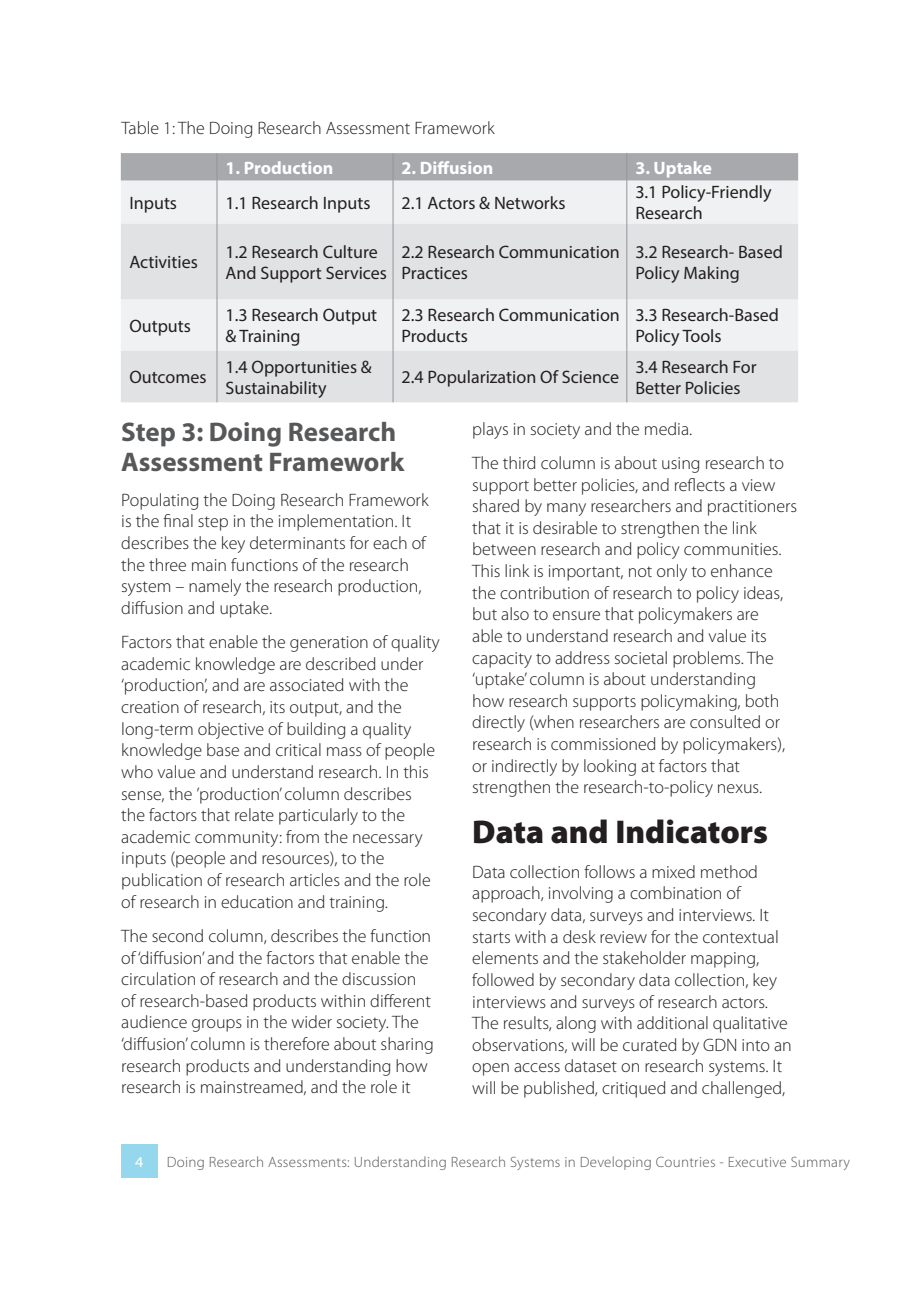
<style>
.page{position:relative;width:919px;height:1289px;background:#fff}
.page>*{position:absolute;margin:0;border:0;box-sizing:border-box;transform-origin:0 0}
.t1{font:900 33px "Myriad Pro";color:#231f20}
.t2{font:700 27px/30px "Myriad Pro";color:#57585a}
.t3{font:300 18px/21.6px "Myriad Pro";color:#231f20}
.t4{font:18px/21px "Myriad Pro";color:#231f20}
.t5{font:700 18px "Myriad Pro";color:#fff}
.t6{font:300 15px "Myriad Pro";letter-spacing:.02em;color:#57585a}
.t7{font:15px "Myriad Pro";color:#fff;scale:1.07 1}
</style>
<div class="page">
<div style="left:121px;top:1144px;width:36px;height:33px;background:#95d8ed"></div>
<div style="left:121px;top:181px;width:677px;height:43px;background:#f0f1f2"></div>
<svg style="left:121px;top:224px;width:677px;height:178px;fill:#e1e2e4"></svg>
<svg style="left:121px;top:153px;width:677px;height:28px;background:#a9aaae"></svg>
<hr style="left:216px;top:181px;width:1px;height:43px;background:#939598">
<hr style="left:392px;top:181px;width:1px;height:43px;background:#939598">
<hr style="left:626px;top:181px;width:1px;height:43px;background:#939598">
<hr style="left:216px;top:299px;width:1px;height:52px;background:#939598">
<hr style="left:392px;top:299px;width:1px;height:52px;background:#939598">
<hr style="left:626px;top:299px;width:1px;height:52px;background:#939598">
<hr style="left:216px;top:224px;width:1px;height:75px;background:#939598">
<hr style="left:392px;top:224px;width:1px;height:75px;background:#939598">
<hr style="left:626px;top:224px;width:1px;height:75px;background:#939598">
<hr style="left:216px;top:351px;width:1px;height:51px;background:#939598">
<hr style="left:392px;top:351px;width:1px;height:51px;background:#939598">
<hr style="left:626px;top:351px;width:1px;height:51px;background:#939598">
<p class="t3" style="left:121px;top:117px;width:375px">Table 1: The Doing Research Assessment Framework</p>
<p class="t5" style="left:225px;top:156px;width:109px">1. Production</p>
<p class="t5" style="left:401px;top:156px;width:93px">2. Diffusion</p>
<p class="t5" style="left:635px;top:156px;width:78px">3. Uptake</p>
<p class="t4" style="left:129px;top:192px;width:49px">Inputs</p>
<p class="t4" style="left:225px;top:192px;width:146px">1.1 Research Inputs</p>
<p class="t4" style="left:401px;top:192px;width:165px">2.1 Actors &amp; Networks</p>
<p class="t4" style="left:635px;top:182px;width:138px">3.1 Policy-Friendly<br>Research</p>
<p class="t4" style="left:129px;top:251px;width:70px">Activities</p>
<p class="t4" style="left:225px;top:241px;width:163px">1.2 Research Culture<br>And Support Services</p>
<p class="t4" style="left:401px;top:241px;width:220px">2.2 Research Communication<br>Practices</p>
<p class="t4" style="left:635px;top:241px;width:149px">3.2 Research- Based<br>Policy Making</p>
<p class="t4" style="left:129px;top:315px;width:63px">Outputs</p>
<p class="t4" style="left:225px;top:304px;width:153px">1.3 Research Output &amp; Training</p>
<p class="t4" style="left:401px;top:304px;width:220px">2.3 Research Communication<br>Products</p>
<p class="t4" style="left:635px;top:304px;width:145px">3.3 Research-Based<br>Policy Tools</p>
<p class="t4" style="left:129px;top:366px;width:79px">Outcomes</p>
<p class="t4" style="left:225px;top:356px;width:148px">1.4 Opportunities &amp;<br>Sustainability</p>
<p class="t4" style="left:401px;top:366px;width:219px">2.4 Popularization Of Science</p>
<p class="t4" style="left:635px;top:356px;width:123px">3.4 Research For<br>Better Policies</p>
<h2 class="t2" style="left:121px;top:416px;width:284px">Step 3: Doing Research<br>Assessment Framework</h2>
<p class="t3" style="left:121px;top:489px;width:309px">Populating the Doing Research Framework is the final step in the implementation. It describes the key determinants for each of the three main functions of the research system – namely the research production, diffusion and uptake.</p>
<p class="t3" style="left:121px;top:631px;width:320px">Factors that enable the generation of quality academic knowledge are described under ‘production’, and are associated with the creation of research, its output, and the long-term objective of building a quality knowledge base and critical mass of people who value and understand research. In this sense, the ’production’ column describes the factors that relate particularly to the academic community: from the necessary inputs (people and resources), to the publication of research articles and the role of research in education and training.</p>
<p class="t3" style="left:121px;top:925px;width:314px">The second column, describes the function of ‘diffusion’ and the factors that enable the circulation of research and the discussion of research-based products within different audience groups in the wider society. The ‘diffusion’ column is therefore about sharing research products and understanding how research is mainstreamed, and the role it</p>
<p class="t3" style="left:472px;top:411px;width:313px;line-height:34.3px">plays in society and the media.<br>The third column is about using research to</p>
<p class="t3" style="left:472px;top:473px;width:326px">support better policies, and reflects a view shared by many researchers and practitioners that it is desirable to strengthen the link between research and policy communities.<br>This link is important, not only to enhance the contribution of research to policy ideas, but also to ensure that policymakers are<br>able to understand research and value its capacity to address societal problems. The ‘uptake’ column is about understanding<br>how research supports policymaking, both directly (when researchers are consulted or research is commissioned by policymakers), or indirectly by looking at factors that strengthen the research-to-policy nexus.</p>
<h1 class="t1" style="left:472px;top:810px;width:297px">Data and Indicators</h1>
<p class="t3" style="left:472px;top:860px;width:321px">Data collection follows a mixed method approach, involving a combination of secondary data, surveys and interviews. It starts with a desk review for the contextual elements and the stakeholder mapping, followed by secondary data collection, key interviews and surveys of research actors.<br>The results, along with additional qualitative observations, will be curated by GDN into an open access dataset on research systems. It will be published, critiqued and challenged,</p>
<p class="t7" style="left:135px;top:1152px;width:9px">4</p>
<p class="t6" style="left:167px;top:1152px;width:684px">Doing Research Assessments: Understanding Research Systems in Developing Countries - Executive Summary</p>
</div>
